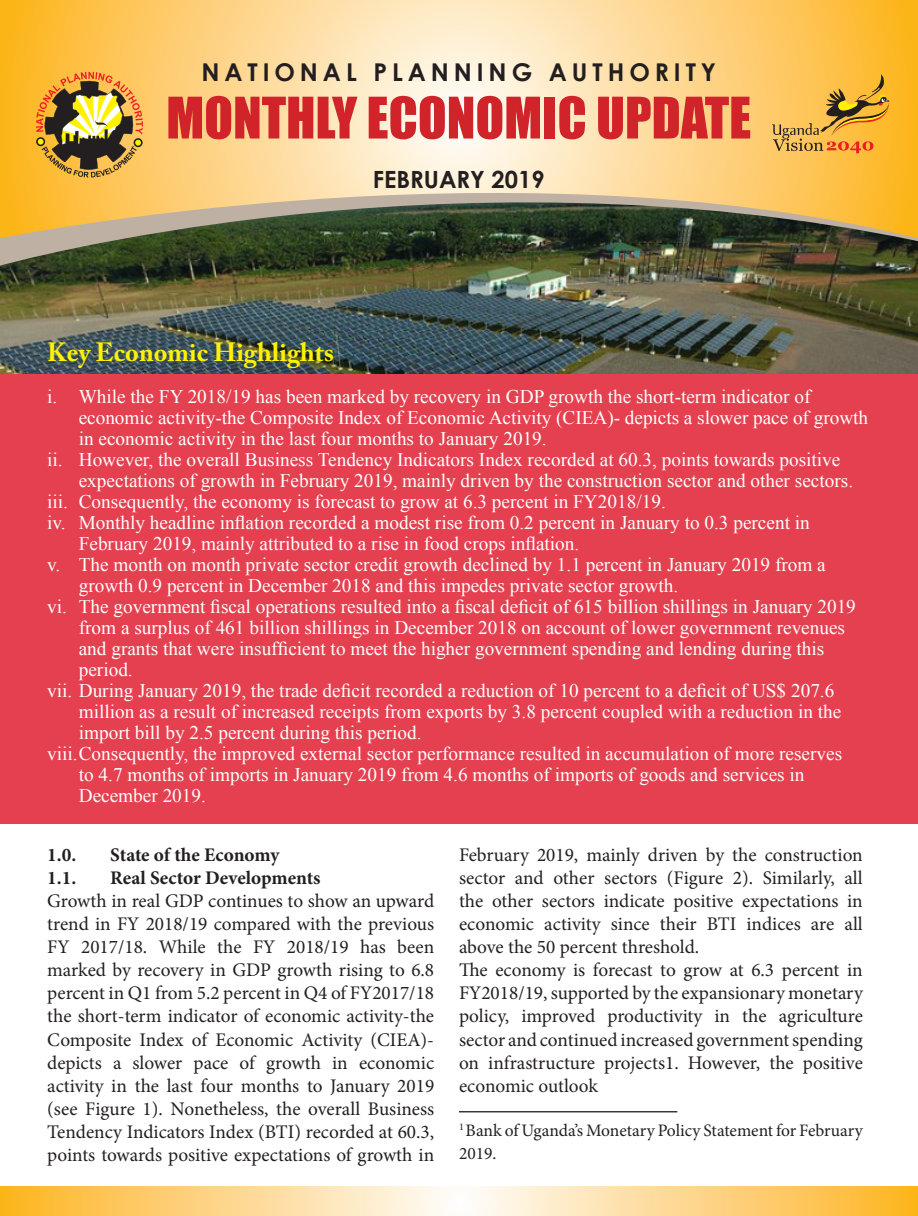
<style>
.page{position:relative;width:918px;height:1216px;background:#fff}
.page>*{position:absolute;margin:0;border:0;box-sizing:border-box;transform-origin:0 0}
.t1{font:52.85px "Impact";color:#d1232a}
.t2{font:700 26.25px "Adobe Caslon Pro";color:#fff101}
.t3{font:700 24.5px "Century Gothic";letter-spacing:.2em;color:#231f20}
.t4{font:700 23.62px "Century Gothic";color:#231f20}
.t5{font:19.25px/21px "Times New Roman";color:#fff}
.t6{font:19.25px/23.1px "Minion Pro";color:#231f20;text-align:justify}
.t7{font:700 19.25px "Minion Pro";color:#231f20}
.t8{font:17.5px/23.1px "Minion Pro";letter-spacing:-.005em;color:#231f20}
</style>
<div class="page">
<svg style="left:0;top:1186px;width:918px;height:29px;background:#fdd78e"></svg>
<img style="left:0;top:266px;width:918px;height:109px">
<img style="left:0;top:238px;width:918px;height:28px">
<svg style="left:0;top:0;width:918px;height:238px;background:#e7c683"></svg>
<div style="left:0;top:375px;width:918px;height:448px;background:#e54050"></div>
<svg style="left:772px;top:74px;width:118px;height:79px;background:#e3aa44"></svg>
<svg style="left:36px;top:72px;width:107px;height:105px;background:#b58e43"></svg>
<hr style="left:459px;top:1111px;width:218px;height:1px;background:#231f20">
<p class="t3" style="left:201px;top:54px;width:516px">NATIONAL PLANNING AUTHORITY</p>
<p class="t1" style="left:166px;top:77px;width:586px">MONTHLY ECONOMIC UPDATE</p>
<p class="t4" style="left:373px;top:162px;width:174px">FEBRUARY 2019</p>
<p class="t2" style="left:47px;top:336px;width:288px">Key Economic Highlights</p>
<p class="t5" style="left:79px;top:385px;width:791px;text-indent:-31px">i. While the FY 2018/19 has been marked by recovery in GDP growth the short-term indicator of economic activity-the Composite Index of Economic Activity (CIEA)- depicts a slower pace of growth in economic activity in the last four months to January 2019.</p>
<p class="t5" style="left:79px;top:448px;width:776px;text-indent:-31px">ii. However, the overall Business Tendency Indicators Index recorded at 60.3, points towards positive expectations of growth in February 2019, mainly driven by the construction sector and other sectors.</p>
<p class="t5" style="left:47px;top:490px;width:620px">iii. Consequently, the economy is forecast to grow at 6.3 percent in FY2018/19.</p>
<p class="t5" style="left:79px;top:511px;width:732px;text-indent:-32px">iv. Monthly headline inflation recorded a modest rise from 0.2 percent in January to 0.3 percent in<br>February 2019, mainly attributed to a rise in food crops inflation.</p>
<p class="t5" style="left:79px;top:553px;width:748px;text-indent:-31px">v. The month on month private sector credit growth declined by 1.1 percent in January 2019 from a growth 0.9 percent in December 2018 and this impedes private sector growth.</p>
<p class="t5" style="left:79px;top:595px;width:778px;text-indent:-31px">vi. The government fiscal operations resulted into a fiscal deficit of 615 billion shillings in January 2019 from a surplus of 461 billion shillings in December 2018 on account of lower government revenues and grants that were insufficient to meet the higher government spending and lending during this period.</p>
<p class="t5" style="left:79px;top:679px;width:764px;text-indent:-31px">vii. During January 2019, the trade deficit recorded a reduction of 10 percent to a deficit of US$ 207.6 million as a result of increased receipts from exports by 3.8 percent coupled with a reduction in the import bill by 2.5 percent during this period.</p>
<p class="t5" style="left:79px;top:742px;width:765px;text-indent:-31px">viii.Consequently, the improved external sector performance resulted in accumulation of more reserves to 4.7 months of imports in January 2019 from 4.6 months of imports of goods and services in<br>December 2019.</p>
<p class="t7" style="left:47px;top:840px;width:31px">1.0.</p>
<p class="t7" style="left:110px;top:840px;width:171px">State of the Economy</p>
<p class="t7" style="left:47px;top:864px;width:31px">1.1.</p>
<p class="t7" style="left:110px;top:864px;width:212px">Real Sector Developments</p>
<p class="t6" style="left:47px;top:889px;width:388px">Growth in real GDP continues to show an upward trend in FY 2018/19 compared with the previous FY 2017/18. While the FY 2018/19 has been marked by recovery in GDP growth rising to 6.8 percent in Q1 from 5.2 percent in Q4 of FY2017/18 the short-term indicator of economic activity-the Composite Index of Economic Activity (CIEA)- depicts a slower pace of growth in economic activity in the last four months to January 2019 (see Figure 1). Nonetheless, the overall Business Tendency Indicators Index (BTI) recorded at 60.3, points towards positive expectations of growth in</p>
<p class="t6" style="left:459px;top:843px;width:405px">February 2019, mainly driven by the construction sector and other sectors (Figure 2). Similarly, all the other sectors indicate positive expectations in economic activity since their BTI indices are all above the 50 percent threshold.</p>
<p class="t6" style="left:459px;top:958px;width:405px">The economy is forecast to grow at 6.3 percent in FY2018/19, supported by the expansionary monetary policy, improved productivity in the agriculture sector and continued increased government spending on infrastructure projects1. However, the positive economic outlook</p>
<p class="t8" style="left:459px;top:1118px;width:405px"><sup>1</sup> Bank of Uganda’s Monetary Policy Statement for February<br>2019.</p>
</div>
